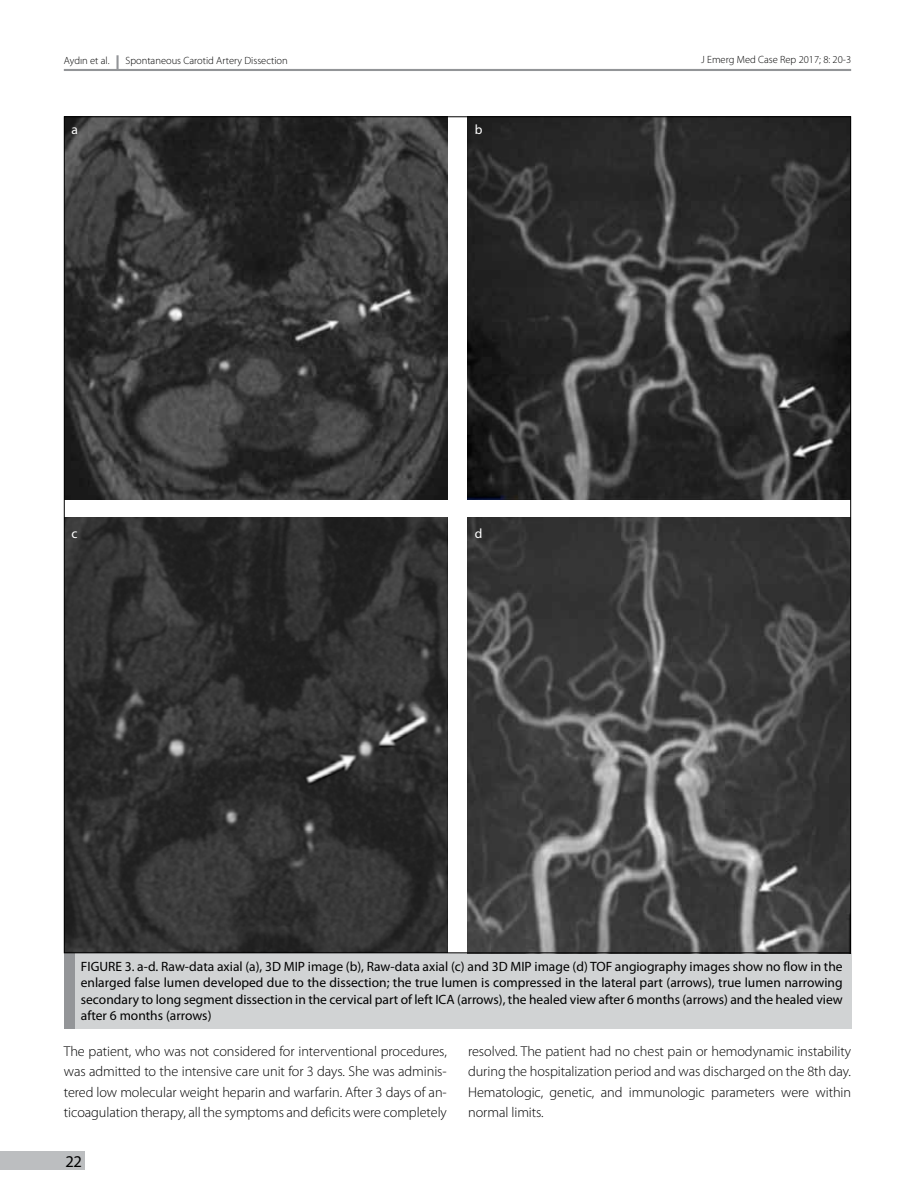
<style>
.page{position:relative;width:915px;height:1191px;background:#fff}
.page>*{position:absolute;margin:0;border:0;box-sizing:border-box;transform-origin:0 0}
.t1{font:16.5px "Myriad Pro";color:#000}
.t2{font:300 14.25px/20.2px "Myriad Pro";letter-spacing:-.005em;color:#000;text-align:justify}
.t3{font:13.5px/16.2px "Myriad Pro";color:#000;text-align:justify}
.t4{font:13.5px "Myriad Pro";color:#fff}
.t5{font:300 10.5px "Myriad Pro";color:#000}
</style>
<div class="page">
<hr style="left:64px;top:69px;width:786px;height:2px;background:#939598">
<svg style="left:116px;top:55px;width:2px;height:14px"></svg>
<img style="left:66px;top:518px;width:381px;height:433px">
<img style="left:64px;top:116px;width:383px;height:384px">
<div style="left:64px;top:952px;width:786px;height:76px;background:#d1d3d4"></div>
<div style="left:64px;top:952px;width:11px;height:76px;background:#939598"></div>
<img style="left:467px;top:518px;width:381px;height:433px">
<img style="left:467px;top:116px;width:383px;height:384px">
<div style="left:0;top:1151px;width:84px;height:18px;background:#bcbec0"></div>
<p class="t5" style="left:64px;top:54px;width:47px">Aydın et al.</p>
<p class="t5" style="left:125px;top:54px;width:164px">Spontaneous Carotid Artery Dissection</p>
<p class="t5" style="left:701px;top:53px;width:151px">J Emerg Med Case Rep 2017; 8: 20-3</p>
<p class="t4" style="left:71px;top:121px;width:8px">a</p>
<p class="t4" style="left:71px;top:525px;width:8px">c</p>
<p class="t4" style="left:474px;top:121px;width:9px">b</p>
<p class="t4" style="left:474px;top:525px;width:9px">d</p>
<p class="t3" style="left:81px;top:958px;width:763px">FIGURE 3. a-d. Raw-data axial (a), 3D MIP image (b), Raw-data axial (c) and 3D MIP image (d) TOF angiography images show no flow in the enlarged false lumen developed due to the dissection; the true lumen is compressed in the lateral part (arrows), true lumen narrowing secondary to long segment dissection in the cervical part of left ICA (arrows), the healed view after 6 months (arrows) and the healed view after 6 months (arrows)</p>
<p class="t2" style="left:64px;top:1041px;width:384px">The patient, who was not considered for interventional procedures, was admitted to the intensive care unit for 3 days. She was adminis&shy;tered low molecular weight heparin and warfarin. After 3 days of an&shy;ticoagulation therapy, all the symptoms and deficits were completely</p>
<p class="t2" style="left:468px;top:1041px;width:384px">resolved. The patient had no chest pain or hemodynamic instability during the hospitalization period and was discharged on the 8th day.<br>Hematologic, genetic, and immunologic parameters were within normal limits.</p>
<p class="t1" style="left:65px;top:1150px;width:18px">22</p>
</div>
